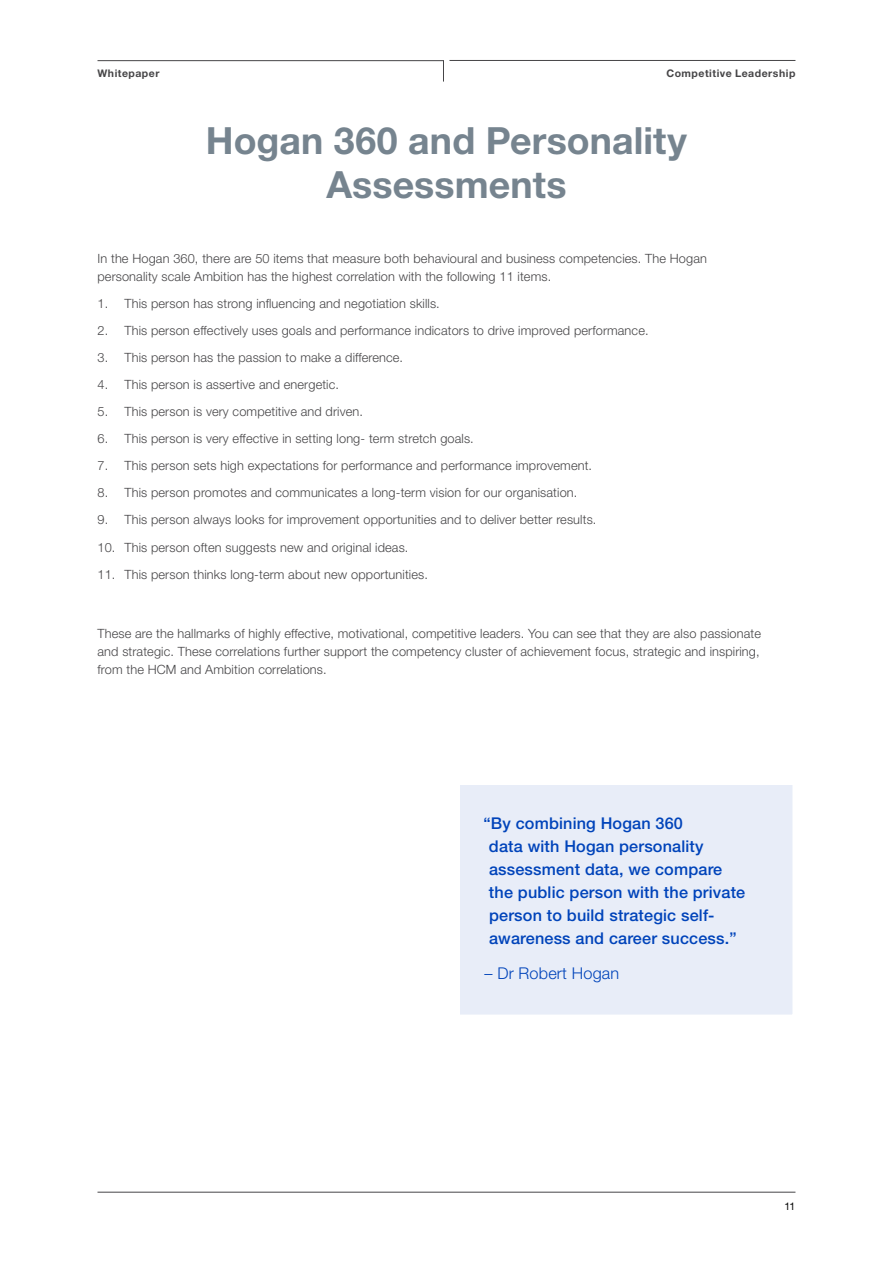
<style>
.page{position:relative;width:893px;height:1263px;background:#fff}
.page>*{position:absolute;margin:0;border:0;box-sizing:border-box;transform-origin:0 0}
.t1{font:700 37.5px/43.5px "Helvetica Neue LT Std";letter-spacing:.005em;color:#76848f;text-align:center}
.t2{font:500 16.2px/23px "Helvetica Neue LT Std";letter-spacing:.01em;color:#0043ba}
.t3{font:300 16.2px "Helvetica Neue LT Std";letter-spacing:.01em;color:#0043ba}
.t4{font:300 12.75px/18px "Helvetica Neue LT Std";letter-spacing:.01em;color:#464547}
.t5{font:700 10.5px "Helvetica Neue LT Std";letter-spacing:.045em;color:#464547}
.t6{font:10.5px "Helvetica Neue LT Std";color:#000}
</style>
<div class="page">
<svg style="left:97px;top:60px;width:347px;height:22px"></svg>
<hr style="left:449px;top:60px;width:346px;height:1px;background:#464547">
<hr style="left:98px;top:1192px;width:697px;height:1px;background:#464547">
<div style="left:457px;top:782px;width:338px;height:235px;background:#e8edf8;border:3px solid #fff"></div>
<p class="t5" style="left:98px;top:67px;width:64px">Whitepaper</p>
<p class="t5" style="left:666px;top:67px;width:130px">Competitive Leadership</p>
<h1 class="t1" style="left:206px;top:118px;width:483px">Hogan 360 and Personality<br>Assessments</h1>
<p class="t4" style="left:98px;top:250px;width:611px">In the Hogan 360, there are 50 items that measure both behavioural and business competencies. The Hogan personality scale Ambition has the highest correlation with the following 11 items.</p>
<p class="t4" style="left:98px;top:295px;width:344px">1. This person has strong influencing and negotiation skills.</p>
<p class="t4" style="left:98px;top:322px;width:553px">2. This person effectively uses goals and performance indicators to drive improved performance.</p>
<p class="t4" style="left:98px;top:349px;width:307px">3. This person has the passion to make a difference.</p>
<p class="t4" style="left:98px;top:376px;width:243px">4. This person is assertive and energetic.</p>
<p class="t4" style="left:98px;top:403px;width:267px">5. This person is very competitive and driven.</p>
<p class="t4" style="left:98px;top:430px;width:378px">6. This person is very effective in setting long- term stretch goals.</p>
<p class="t4" style="left:98px;top:457px;width:496px">7. This person sets high expectations for performance and performance improvement.</p>
<p class="t4" style="left:98px;top:484px;width:481px">8. This person promotes and communicates a long-term vision for our organisation.</p>
<p class="t4" style="left:98px;top:511px;width:500px">9. This person always looks for improvement opportunities and to deliver better results.</p>
<p class="t4" style="left:98px;top:538px;width:312px">10. This person often suggests new and original ideas.</p>
<p class="t4" style="left:98px;top:565px;width:332px">11. This person thinks long-term about new opportunities.</p>
<p class="t4" style="left:98px;top:624px;width:665px;text-align:justify">These are the hallmarks of highly effective, motivational, competitive leaders. You can see that they are also passionate and strategic. These correlations further support the competency cluster of achievement focus, strategic and inspiring, from the HCM and Ambition correlations.</p>
<p class="t2" style="left:489px;top:812px;width:258px;text-indent:-6px">“By combining Hogan 360<br>data with Hogan personality assessment data, we compare the public person with the private person to build strategic self&shy;awareness and career success.”</p>
<p class="t3" style="left:484px;top:963px;width:136px">– Dr Robert Hogan</p>
<p class="t6" style="left:784px;top:1200px;width:13px">11</p>
</div>
